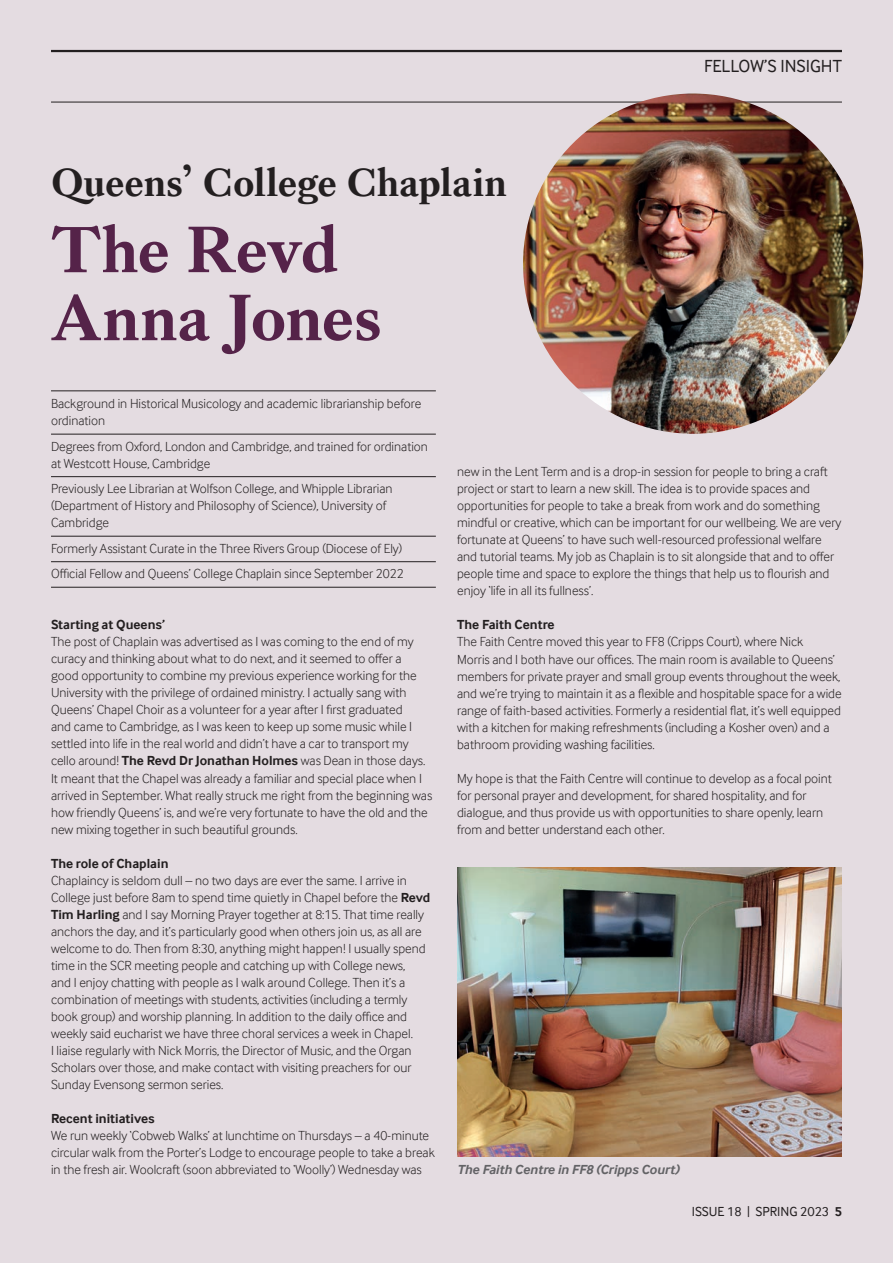
<style>
.page{position:relative;width:893px;height:1263px;background:#e4dce1}
.page>*{position:absolute;margin:0;border:0;box-sizing:border-box;transform-origin:0 0}
.t1{font:700 67.5px/68.1px "Kings Caslon";letter-spacing:-.02em;color:#552349}
.t2{font:700 40.5px "Kings Caslon";letter-spacing:-.005em;color:#231f20}
.t3{font:18px "Inter Face";color:#231f20}
.t4{font:300 13.5px/17px "Inter Face";color:#231f20}
.t5{font:700 13.5px "Inter Face";color:#231f20}
.t6{font:italic 700 13.5px "Inter Face";color:#636366}
.t7{font:13.5px "Inter Face";color:#231f20}
.s1{font-weight:700}
</style>
<div class="page">
<hr style="left:51px;top:390px;width:385px;height:1px;background:#231f20">
<hr style="left:51px;top:434px;width:385px;height:1px;background:#231f20">
<hr style="left:51px;top:476px;width:385px;height:1px;background:#231f20">
<hr style="left:51px;top:536px;width:385px;height:1px;background:#231f20">
<hr style="left:51px;top:561px;width:385px;height:1px;background:#231f20">
<hr style="left:51px;top:587px;width:385px;height:1px;background:#231f20">
<hr style="left:0;top:0;width:1px;height:502px;background:#f3773a">
<hr style="left:51px;top:102px;width:791px;height:1px;background:#231f20">
<hr style="left:51px;top:50px;width:791px;height:2px;background:#231f20">
<img style="left:523px;top:94px;width:340px;height:340px;border-radius:170px">
<img style="left:457px;top:867px;width:385px;height:290px">
<h2 class="t2" style="left:51px;top:158px;width:458px">Queens’ College Chaplain</h2>
<h1 class="t1" style="left:51px;top:215px;width:333px">The Revd<br>Anna Jones</h1>
<h3 class="t3" style="left:704px;top:56px;width:139px">FELLOW’S INSIGHT</h3>
<p class="t4" style="left:51px;top:395px;width:372px">Background in Historical Musicology and academic librarianship before ordination</p>
<p class="t4" style="left:51px;top:438px;width:378px">Degrees from Oxford, London and Cambridge, and trained for ordination at Westcott House, Cambridge</p>
<p class="t4" style="left:51px;top:480px;width:343px">Previously Lee Librarian at Wolfson College, and Whipple Librarian (Department of History and Philosophy of Science), University of<br>Cambridge</p>
<p class="t4" style="left:51px;top:535px;width:354px;line-height:25.5px">Formerly Assistant Curate in the Three Rivers Group (Diocese of Ely)<br>Official Fellow and Queens’ College Chaplain since September 2022</p>
<p class="t5" style="left:51px;top:617px;width:116px">Starting at Queens’</p>
<p class="t4" style="left:51px;top:633px;width:383px">The post of Chaplain was advertised as I was coming to the end of my curacy and thinking about what to do next, and it seemed to offer a good opportunity to combine my previous experience working for the University with the privilege of ordained ministry. I actually sang with Queens’ Chapel Choir as a volunteer for a year after I first graduated<br>and came to Cambridge, as I was keen to keep up some music while I settled into life in the real world and didn’t have a car to transport my cello around! <span class="s1">The Revd Dr Jonathan Holmes</span> was Dean in those days.<br>It meant that the Chapel was already a familiar and special place when I arrived in September. What really struck me right from the beginning was how friendly Queens’ is, and we’re very fortunate to have the old and the new mixing together in such beautiful grounds.</p>
<p class="t5" style="left:51px;top:855px;width:119px">The role of Chaplain</p>
<p class="t4" style="left:51px;top:871px;width:381px">Chaplaincy is seldom dull – no two days are ever the same. I arrive in College just before 8am to spend time quietly in Chapel before the <span class="s1">Revd Tim Harling</span> and I say Morning Prayer together at 8:15. That time really anchors the day, and it’s particularly good when others join us, as all are welcome to do. Then from 8:30, anything might happen! I usually spend time in the SCR meeting people and catching up with College news,<br>and I enjoy chatting with people as I walk around College. Then it’s a combination of meetings with students, activities (including a termly book group) and worship planning. In addition to the daily office and weekly said eucharist we have three choral services a week in Chapel.<br>I liaise regularly with Nick Morris, the Director of Music, and the Organ Scholars over those, and make contact with visiting preachers for our Sunday Evensong sermon series.</p>
<p class="t5" style="left:51px;top:1110px;width:105px">Recent initiatives</p>
<p class="t4" style="left:51px;top:1127px;width:385px">We run weekly ‘Cobweb Walks’ at lunchtime on Thursdays – a 40-minute circular walk from the Porter’s Lodge to encourage people to take a break in the fresh air. Woolcraft (soon abbreviated to ‘Woolly’) Wednesday was</p>
<p class="t4" style="left:457px;top:463px;width:386px">new in the Lent Term and is a drop-in session for people to bring a craft project or start to learn a new skill. The idea is to provide spaces and opportunities for people to take a break from work and do something mindful or creative, which can be important for our wellbeing. We are very fortunate at Queens’ to have such well-resourced professional welfare and tutorial teams. My job as Chaplain is to sit alongside that and to offer people time and space to explore the things that help us to flourish and enjoy ‘life in all its fullness’.</p>
<p class="t5" style="left:457px;top:617px;width:99px">The Faith Centre</p>
<p class="t4" style="left:457px;top:633px;width:386px">The Faith Centre moved this year to FF8 (Cripps Court), where Nick<br>Morris and I both have our offices. The main room is available to Queens’ members for private prayer and small group events throughout the week, and we’re trying to maintain it as a flexible and hospitable space for a wide range of faith-based activities. Formerly a residential flat, it’s well equipped with a kitchen for making refreshments (including a Kosher oven) and a bathroom providing washing facilities.</p>
<p class="t4" style="left:457px;top:769px;width:376px">My hope is that the Faith Centre will continue to develop as a focal point for personal prayer and development, for shared hospitality, and for dialogue, and thus provide us with opportunities to share openly, learn from and better understand each other.</p>
<p class="t6" style="left:457px;top:1161px;width:224px">The Faith Centre in FF8 (Cripps Court)</p>
<p class="t7" style="left:692px;top:1204px;width:152px">ISSUE 18 | SPRING 2023 <span class="s1">5</span></p>
</div>
